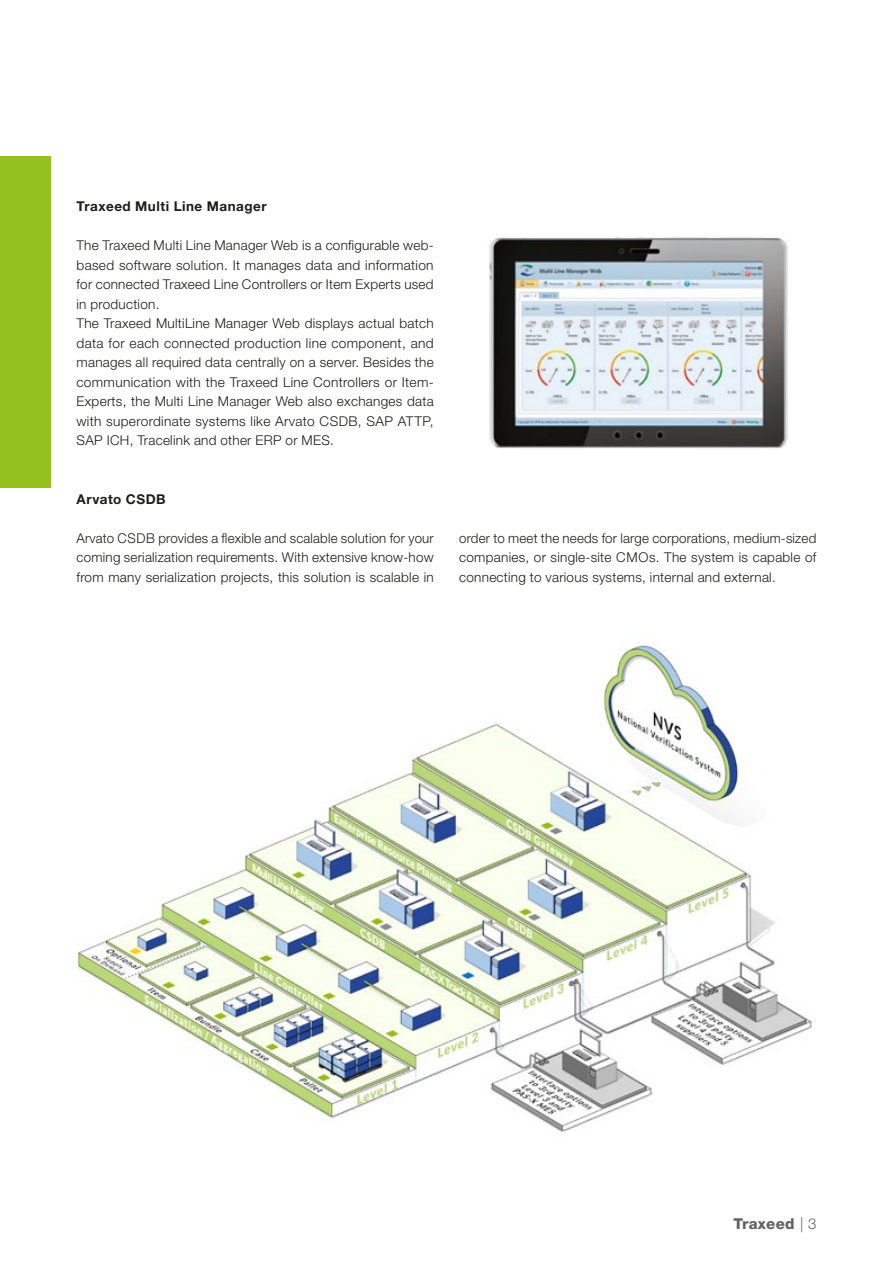
<style>
.page{position:relative;width:893px;height:1263px;background:#fff}
.page>*{position:absolute;margin:0;border:0;box-sizing:border-box;transform-origin:0 0}
.t1{font:800 15px "Helvetica Neue LT Pro";letter-spacing:.02em;color:#646363}
.t2{font:300 13.5px/19.5px "Helvetica Neue LT Pro";letter-spacing:.02em;color:#1d1d1b;text-align:justify}
.t3{font:700 13.5px "Helvetica Neue LT Pro";letter-spacing:.04em;color:#1d1d1b}
.s1{font-weight:300}
</style>
<div class="page">
<div style="left:0;top:156px;width:51px;height:331px;background:#95c11f"></div>
<img style="left:77px;top:645px;width:737px;height:487px">
<img style="left:489px;top:237px;width:299px;height:212px">
<p class="t3" style="left:77px;top:198px;width:192px">Traxeed Multi Line Manager</p>
<p class="t2" style="left:77px;top:235px;width:359px;text-align:left">The Traxeed Multi Line Manager Web is a configurable web&shy;based software solution. It manages data and information for connected Traxeed Line Controllers or Item Experts used in production.<br>The Traxeed MultiLine Manager Web displays actual batch data for each connected production line component, and manages all required data centrally on a server. Besides the communication with the Traxeed Line Controllers or Item-Experts, the Multi Line Manager Web also exchanges data with superordinate systems like Arvato CSDB, SAP ATTP, SAP ICH, Tracelink and other ERP or MES.</p>
<p class="t3" style="left:77px;top:490px;width:91px">Arvato CSDB</p>
<p class="t2" style="left:77px;top:528px;width:359px">Arvato CSDB provides a flexible and scalable solution for your coming serialization requirements. With extensive know-how from many serialization projects, this solution is scalable in</p>
<p class="t2" style="left:459px;top:528px;width:359px">order to meet the needs for large corporations, medium-sized companies, or single-site CMOs. The system is capable of connecting to various systems, internal and external.</p>
<p class="t1" style="left:733px;top:1214px;width:85px">Traxeed <span class="s1">| 3</span></p>
</div>
